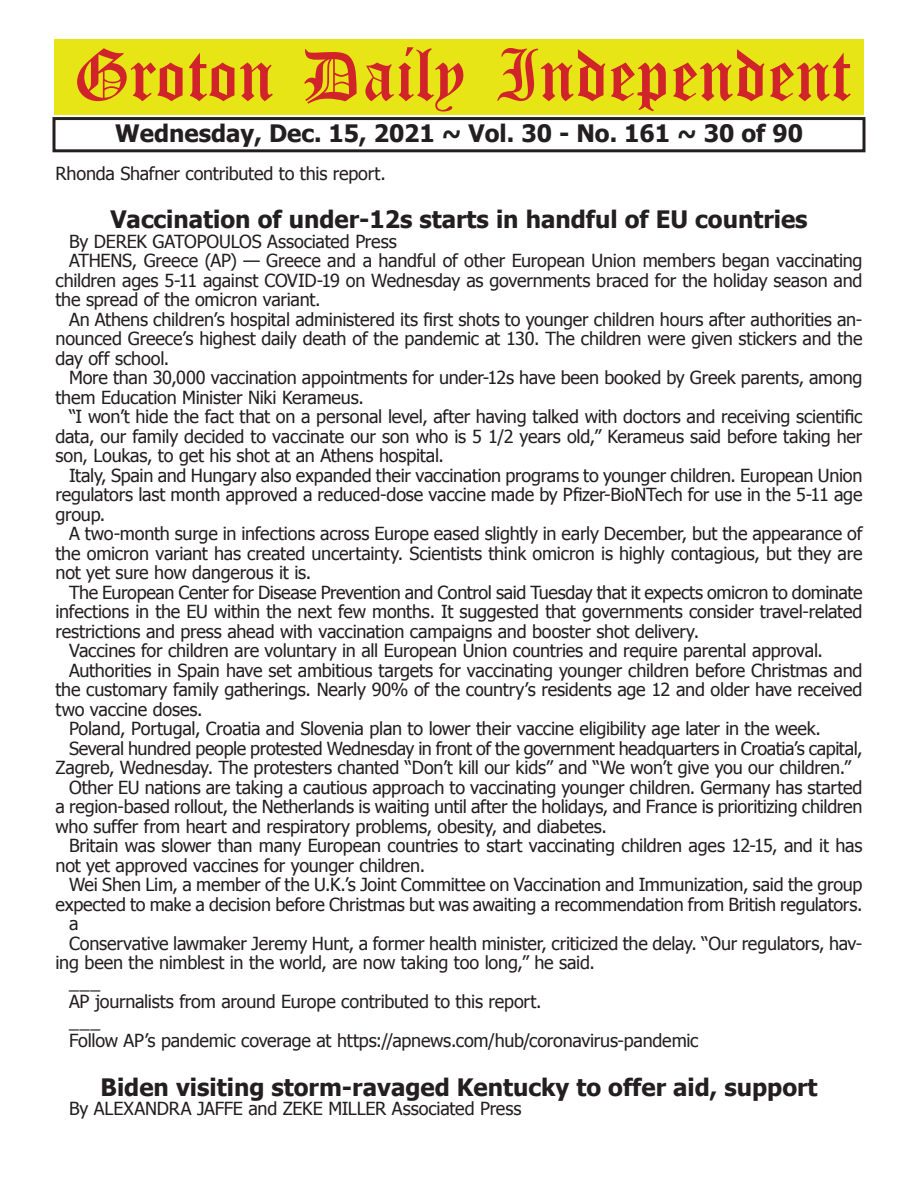
<style>
.page{position:relative;width:918px;height:1188px;background:#fff}
.page>*{position:absolute;margin:0;border:0;box-sizing:border-box;transform-origin:0 0}
.t1{font:54px "Old English Five";color:#d1232a}
.t2{font:700 24px "Tahoma";color:#231f20}
.t3{font:18px "Tahoma";letter-spacing:-.015em;color:#231f20}
</style>
<div class="page">
<div style="left:52px;top:117px;width:814px;height:35px;border:3px solid #231f20"></div>
<div style="left:54px;top:40px;width:810px;height:75px;background:#e7e515"></div>
<h1 class="t1" style="left:73px;top:50px;width:779px">Groton Daily Independent</h1>
<h2 class="t2" style="left:115px;top:116px;width:689px">Wednesday, Dec. 15, 2021 ~ Vol. 30 - No. 161 ~ 30 of 90</h2>
<p class="t3" style="left:56px;top:161px;width:332px">Rhonda Shafner contributed to this report.</p>
<h2 class="t2" style="left:110px;top:203px;width:699px">Vaccination of under-12s starts in handful of EU countries</h2>
<p class="t3" style="left:69px;top:229px;width:329px">By DEREK GATOPOULOS Associated Press</p>
<p class="t3" style="left:69px;top:249px;width:795px">ATHENS, Greece (AP) — Greece and a handful of other European Union members began vaccinating</p>
<p class="t3" style="left:56px;top:268px;width:809px">children ages 5-11 against COVID-19 on Wednesday as governments braced for the holiday season and</p>
<p class="t3" style="left:56px;top:288px;width:267px">the spread of the omicron variant.</p>
<p class="t3" style="left:69px;top:307px;width:795px">An Athens children’s hospital administered its first shots to younger children hours after authorities an-</p>
<p class="t3" style="left:56px;top:327px;width:808px">nounced Greece’s highest daily death of the pandemic at 130. The children were given stickers and the</p>
<p class="t3" style="left:56px;top:346px;width:115px">day off school.</p>
<p class="t3" style="left:69px;top:366px;width:795px">More than 30,000 vaccination appointments for under-12s have been booked by Greek parents, among</p>
<p class="t3" style="left:56px;top:385px;width:310px">them Education Minister Niki Kerameus.</p>
<p class="t3" style="left:69px;top:405px;width:795px">“I won’t hide the fact that on a personal level, after having talked with doctors and receiving scientific</p>
<p class="t3" style="left:56px;top:424px;width:808px">data, our family decided to vaccinate our son who is 5 1/2 years old,” Kerameus said before taking her</p>
<p class="t3" style="left:56px;top:444px;width:390px">son, Loukas, to get his shot at an Athens hospital.</p>
<p class="t3" style="left:69px;top:463px;width:795px">Italy, Spain and Hungary also expanded their vaccination programs to younger children. European Union</p>
<p class="t3" style="left:56px;top:483px;width:808px">regulators last month approved a reduced-dose vaccine made by Pfizer-BioNTech for use in the 5-11 age</p>
<p class="t3" style="left:56px;top:502px;width:51px">group.</p>
<p class="t3" style="left:69px;top:522px;width:795px">A two-month surge in infections across Europe eased slightly in early December, but the appearance of</p>
<p class="t3" style="left:56px;top:541px;width:809px">the omicron variant has created uncertainty. Scientists think omicron is highly contagious, but they are</p>
<p class="t3" style="left:56px;top:561px;width:257px">not yet sure how dangerous it is.</p>
<p class="t3" style="left:69px;top:580px;width:795px">The European Center for Disease Prevention and Control said Tuesday that it expects omicron to dominate</p>
<p class="t3" style="left:56px;top:600px;width:808px">infections in the EU within the next few months. It suggested that governments consider travel-related</p>
<p class="t3" style="left:56px;top:619px;width:645px">restrictions and press ahead with vaccination campaigns and booster shot delivery.</p>
<p class="t3" style="left:69px;top:639px;width:756px">Vaccines for children are voluntary in all European Union countries and require parental approval.</p>
<p class="t3" style="left:69px;top:658px;width:795px">Authorities in Spain have set ambitious targets for vaccinating younger children before Christmas and</p>
<p class="t3" style="left:56px;top:678px;width:808px">the customary family gatherings. Nearly 90% of the country’s residents age 12 and older have received</p>
<p class="t3" style="left:56px;top:697px;width:149px">two vaccine doses.</p>
<p class="t3" style="left:69px;top:717px;width:754px">Poland, Portugal, Croatia and Slovenia plan to lower their vaccine eligibility age later in the week.</p>
<p class="t3" style="left:69px;top:736px;width:795px">Several hundred people protested Wednesday in front of the government headquarters in Croatia’s capital,</p>
<p class="t3" style="left:56px;top:756px;width:797px">Zagreb, Wednesday. The protesters chanted “Don’t kill our kids” and “We won’t give you our children.”</p>
<p class="t3" style="left:69px;top:775px;width:795px">Other EU nations are taking a cautious approach to vaccinating younger children. Germany has started</p>
<p class="t3" style="left:56px;top:795px;width:809px">a region-based rollout, the Netherlands is waiting until after the holidays, and France is prioritizing children</p>
<p class="t3" style="left:56px;top:814px;width:553px">who suffer from heart and respiratory problems, obesity, and diabetes.</p>
<p class="t3" style="left:69px;top:834px;width:795px">Britain was slower than many European countries to start vaccinating children ages 12-15, and it has</p>
<p class="t3" style="left:56px;top:853px;width:371px">not yet approved vaccines for younger children.</p>
<p class="t3" style="left:69px;top:873px;width:795px">Wei Shen Lim, a member of the U.K.’s Joint Committee on Vaccination and Immunization, said the group</p>
<p class="t3" style="left:56px;top:892px;width:808px">expected to make a decision before Christmas but was awaiting a recommendation from British regulators.</p>
<p class="t3" style="left:69px;top:912px;width:11px">a</p>
<p class="t3" style="left:69px;top:931px;width:795px">Conservative lawmaker Jeremy Hunt, a former health minister, criticized the delay. “Our regulators, hav-</p>
<p class="t3" style="left:56px;top:951px;width:541px">ing been the nimblest in the world, are now taking too long,” he said.</p>
<p class="t3" style="left:69px;top:970px;width:33px">___</p>
<p class="t3" style="left:69px;top:990px;width:474px">AP journalists from around Europe contributed to this report.</p>
<p class="t3" style="left:69px;top:1009px;width:33px">___</p>
<p class="t3" style="left:69px;top:1029px;width:631px">Follow AP’s pandemic coverage at https://apnews.com/hub/coronavirus-pandemic</p>
<h2 class="t2" style="left:101px;top:1070px;width:718px">Biden visiting storm-ravaged Kentucky to offer aid, support</h2>
<p class="t3" style="left:69px;top:1097px;width:454px">By ALEXANDRA JAFFE and ZEKE MILLER Associated Press</p>
</div>
